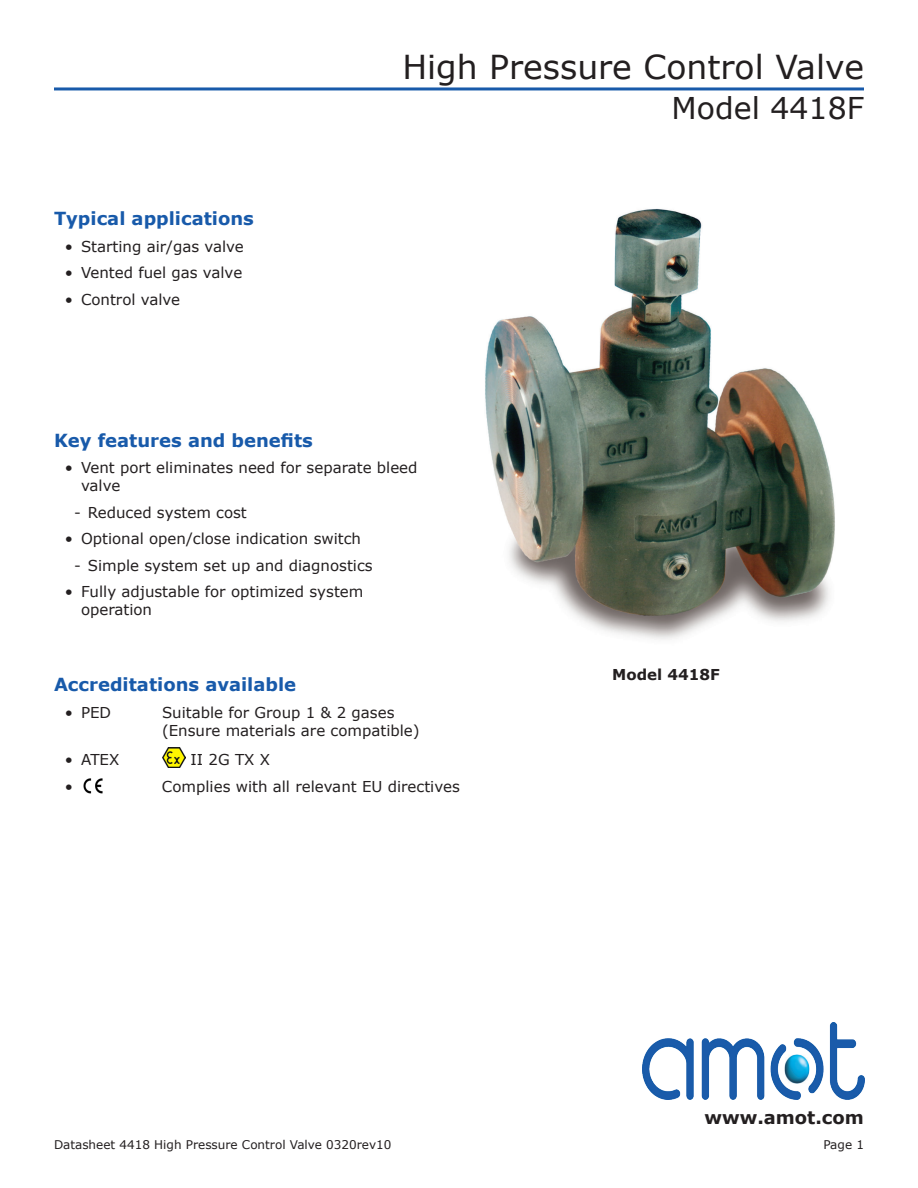
<style>
.page{position:relative;width:918px;height:1188px;background:#fff}
.page>*{position:absolute;margin:0;border:0;box-sizing:border-box;transform-origin:0 0}
.t1{font:33px "Verdana";color:#231f20}
.t2{font:30px "Verdana";color:#231f20}
.Datasheet{font:700 18px "Verdana";color:#185aaa}
.t3{font:700 18px "Verdana";color:#231f20}
.t4{font:15px/18px "Verdana";color:#231f20}
.Datasheet-2{font:700 15px "Verdana";color:#231f20}
.t5{font:12px "Verdana";color:#231f20}
</style>
<div class="page">
<hr style="left:54px;top:87px;width:810px;height:3px;background:#185aaa">
<img style="left:643px;top:1023px;width:221px;height:76px">
<img style="left:162px;top:747px;width:23px;height:21px">
<img style="left:83px;top:778px;width:20px;height:16px">
<img style="left:485px;top:208px;width:350px;height:432px">
<p class="Datasheet" style="left:54px;top:206px;width:201px">Typical applications</p>
<p class="t4" style="left:65px;top:237px;width:181px">• Starting air/gas valve</p>
<p class="t4" style="left:65px;top:264px;width:179px">• Vented fuel gas valve</p>
<p class="t4" style="left:65px;top:290px;width:117px">• Control valve</p>
<h1 class="t1" style="left:402px;top:45px;width:463px">High Pressure Control Valve</h1>
<h2 class="t2" style="left:672px;top:87px;width:194px">Model 4418F</h2>
<p class="Datasheet" style="left:54px;top:428px;width:260px">Key features and benefits</p>
<p class="t4" style="left:81px;top:459px;width:338px;text-indent:-16px">• Vent port eliminates need for separate bleed valve</p>
<p class="t4" style="left:74px;top:503px;width:174px">- Reduced system cost</p>
<p class="t4" style="left:65px;top:530px;width:298px">• Optional open/close indication switch</p>
<p class="t4" style="left:74px;top:556px;width:300px">- Simple system set up and diagnostics</p>
<p class="t4" style="left:81px;top:583px;width:284px;text-indent:-16px">• Fully adjustable for optimized system operation</p>
<p class="Datasheet" style="left:54px;top:672px;width:244px">Accreditations available</p>
<p class="t4" style="left:65px;top:703px;width:48px">• PED</p>
<p class="t4" style="left:162px;top:703px;width:259px">Suitable for Group 1 &amp; 2 gases (Ensure materials are compatible)</p>
<p class="t4" style="left:65px;top:750px;width:56px">• ATEX</p>
<p class="t4" style="left:191px;top:750px;width:81px">II 2G TX X</p>
<p class="t4" style="left:65px;top:777px;width:10px">•</p>
<p class="t4" style="left:162px;top:777px;width:299px">Complies with all relevant EU directives</p>
<p class="Datasheet-2" style="left:612px;top:664px;width:109px">Model 4418F</p>
<p class="t3" style="left:704px;top:1105px;width:161px">www.amot.com</p>
<p class="t5" style="left:54px;top:1136px;width:339px">Datasheet 4418 High Pressure Control Valve 0320rev10</p>
<p class="t5" style="left:823px;top:1136px;width:42px">Page 1</p>
</div>
